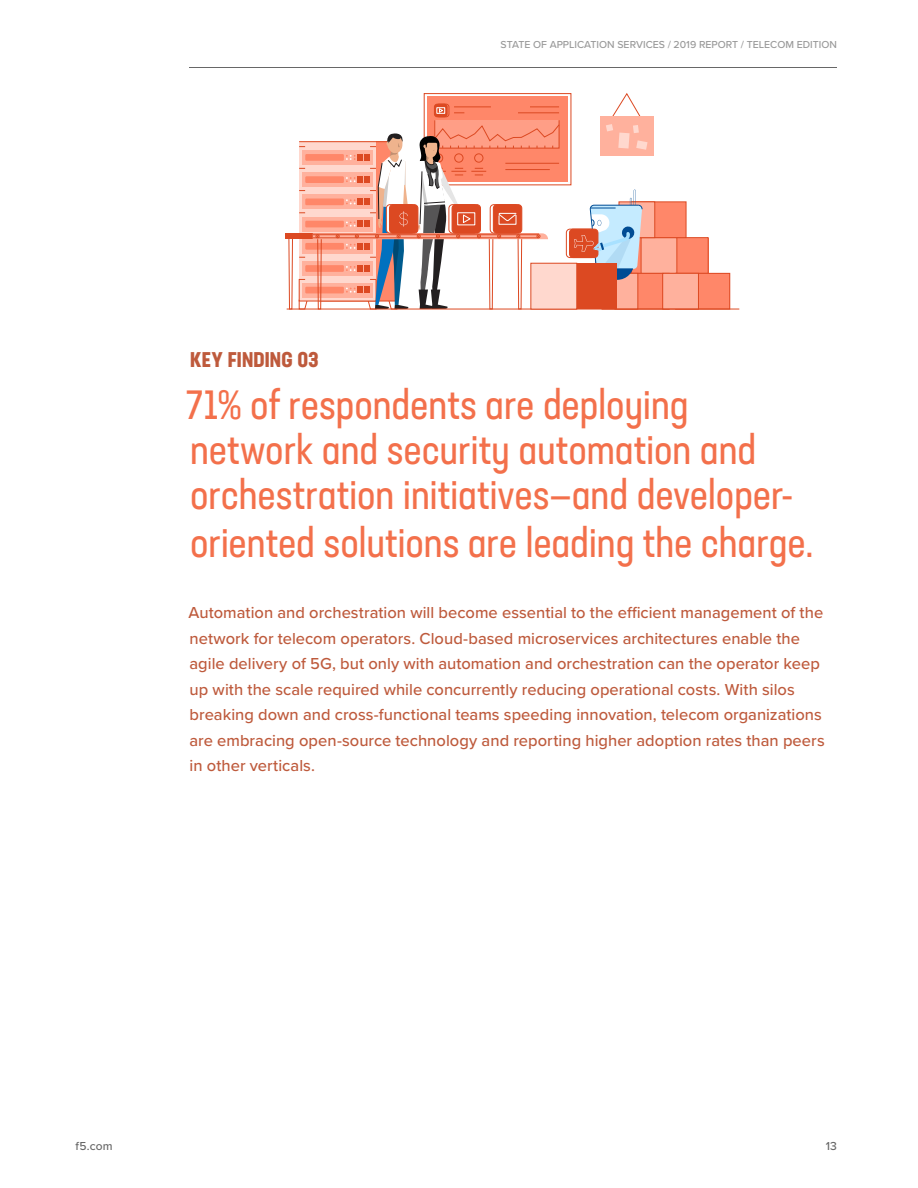
<style>
.page{position:relative;width:918px;height:1188px;background:#fff}
.page>*{position:absolute;margin:0;border:0;box-sizing:border-box;transform-origin:0 0}
.t1{font:condensed 40.5px/46.5px "Neusa Next Std";letter-spacing:-.005em;color:#f3704b}
.key-finding{font:700 condensed 21px "Neusa Next Std";letter-spacing:.01em;color:#be5a3c}
.t2{font:500 16.5px/25.5px "Proxima Nova";color:#be5a3c}
.t3{font:500 12px "Proxima Nova";letter-spacing:.015em;color:#676767}
.t4{font:500 10.5px "Proxima Nova";color:#999}
</style>
<div class="page">
<div style="left:424px;top:93px;width:147px;height:92px;border:1px solid #dc4922"></div>
<div style="left:427px;top:97px;width:141px;height:85px;background:#ff8769"></div>
<hr style="left:454px;top:107px;width:37px;height:1px;background:#dc4922">
<svg style="left:530px;top:107px;width:29px;height:1px"></svg>
<hr style="left:518px;top:113px;width:41px;height:1px;background:#dc4922">
<div style="left:436px;top:104px;width:13px;height:13px;border:1px solid #dc4922;border-radius:3px"></div>
<svg style="left:434px;top:104px;width:13px;height:13px"></svg>
<div style="left:434px;top:104px;width:13px;height:13px;border:1px solid #dc4922;border-radius:3px"></div>
<div style="left:437px;top:108px;width:8px;height:5px;border:1px solid #fff"></div>
<div style="left:435px;top:120px;width:124px;height:28px;background:#ff9e86"></div>
<svg style="left:612px;top:93px;width:29px;height:24px"></svg>
<div style="left:600px;top:117px;width:53px;height:39px;background:#ffb19d"></div>
<svg style="left:606px;top:124px;width:42px;height:26px"></svg>
<div style="left:654px;top:238px;width:54px;height:35px;background:#ff8769"></div>
<div style="left:654px;top:237px;width:54px;height:37px;border:1px solid #dc4922"></div>
<div style="left:641px;top:238px;width:36px;height:35px;background:#ffb19d"></div>
<div style="left:641px;top:237px;width:36px;height:37px;border:1px solid #dc4922"></div>
<div style="left:632px;top:202px;width:54px;height:36px;background:#ff8769"></div>
<div style="left:632px;top:202px;width:54px;height:36px;border:1px solid #dc4922"></div>
<div style="left:619px;top:202px;width:36px;height:36px;background:#ffb19d"></div>
<div style="left:619px;top:202px;width:36px;height:36px;border:1px solid #dc4922"></div>
<div style="left:615px;top:273px;width:54px;height:36px;background:#ff8769"></div>
<div style="left:615px;top:273px;width:54px;height:36px;border:1px solid #dc4922"></div>
<div style="left:602px;top:273px;width:36px;height:36px;background:#ffb19d"></div>
<div style="left:602px;top:273px;width:36px;height:36px;border:1px solid #dc4922"></div>
<div style="left:676px;top:273px;width:54px;height:36px;background:#ff8769"></div>
<div style="left:675px;top:273px;width:55px;height:36px;border:1px solid #dc4922"></div>
<div style="left:663px;top:273px;width:35px;height:36px;background:#ffb19d"></div>
<div style="left:663px;top:273px;width:36px;height:36px;border:1px solid #dc4922"></div>
<div style="left:566px;top:229px;width:29px;height:29px;border:1px solid #dc4922;border-radius:4px"></div>
<div style="left:569px;top:229px;width:29px;height:29px;background:#dc4922"></div>
<svg style="left:574px;top:190px;width:68px;height:90px"></svg>
<hr style="left:287px;top:309px;width:452px;height:1px;background:#dc4922">
<svg style="left:289px;top:239px;width:4px;height:70px"></svg>
<div style="left:286px;top:233px;width:253px;height:6px;background:#dc4922"></div>
<svg style="left:299px;top:124px;width:260px;height:185px"></svg>
<div style="left:547px;top:263px;width:70px;height:46px;background:#dc4922"></div>
<div style="left:531px;top:263px;width:46px;height:46px;background:#ffd8ce"></div>
<div style="left:531px;top:263px;width:46px;height:46px;border:1px solid #dc4922"></div>
<hr style="left:189px;top:67px;width:648px;height:1px;background:#676767">
<p class="t4" style="left:501px;top:36px;width:338px">STATE OF APPLICATION SERVICES / 2019 REPORT / TELECOM EDITION</p>
<p class="key-finding" style="left:190px;top:346px;width:130px">KEY FINDING 03</p>
<p class="t1" style="left:186px;top:381px;width:504px">71% of respondents are deploying</p>
<p class="t1" style="left:190px;top:426px;width:625px">network and security automation and orchestration initiatives—and developer&shy;oriented solutions are leading the charge.</p>
<p class="t2" style="left:189px;top:600px;width:638px">Automation and orchestration will become essential to the efficient management of the network for telecom operators. Cloud-based microservices architectures enable the agile delivery of 5G, but only with automation and orchestration can the operator keep up with the scale required while concurrently reducing operational costs. With silos breaking down and cross-functional teams speeding innovation, telecom organizations are embracing open-source technology and reporting higher adoption rates than peers in other verticals.</p>
<p class="t3" style="left:76px;top:1137px;width:39px">f5.com</p>
<p class="t3" style="left:826px;top:1137px;width:13px">13</p>
</div>
